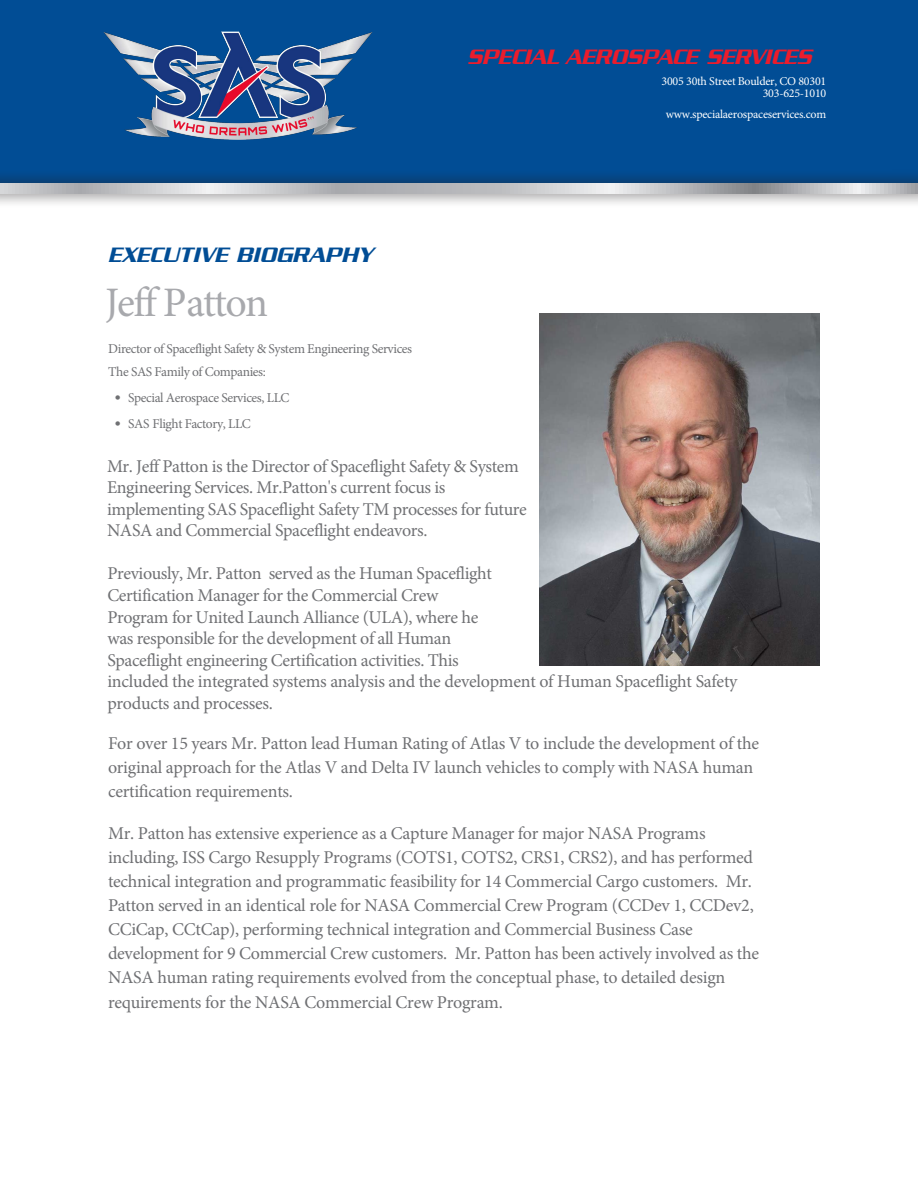
<style>
.page{position:relative;width:918px;height:1188px;background:#fff}
.page>*{position:absolute;margin:0;border:0;box-sizing:border-box;transform-origin:0 0}
.t1{font:42px "Minion Pro";letter-spacing:-.04em;color:#a8a9ad}
.t2{font:italic 500 22.5px "Serpentine";letter-spacing:-.015em;color:#eb1c2c}
.t3{font:italic 500 22.5px "Serpentine";color:#014d95}
.t4{font:18px/24px "Minion Pro";letter-spacing:-.015em;color:#6f7073}
.t5{font:18px/21.6px "Minion Pro";letter-spacing:-.02em;color:#707174}
.t6{font:13.5px/22.8px "Minion Pro";letter-spacing:-.03em;color:#6f7073}
.t7{font:300 13.5px "DIN";color:#6f7073}
.t8{font:12px/12px "Minion Pro";letter-spacing:-.02em;color:#fff;text-align:right}
</style>
<div class="page">
<div style="left:0;top:0;width:918px;height:190px;background:#014d95"></div>
<div style="left:0;top:168px;width:918px;height:40px;background:#231f20;opacity:.75"></div>
<svg style="left:0;top:184px;width:918px;height:9px"></svg>
<img style="left:539px;top:313px;width:280px;height:353px">
<img style="left:103px;top:31px;width:270px;height:109px">
<p class="t3" style="left:108px;top:242px;width:266px">EXECUTIVE BIOGRAPHY</p>
<h1 class="t1" style="left:105px;top:274px;width:165px">Jeff Patton</h1>
<p class="t6" style="left:108px;top:338px;width:305px">Director of Spaceflight Safety &amp; System Engineering Services<br>The SAS Family of Companies:</p>
<p class="t7" style="left:114px;top:389px;width:9px">•</p>
<p class="t7" style="left:114px;top:415px;width:9px">•</p>
<p class="t6" style="left:128px;top:386px;width:163px">Special Aerospace Services, LLC</p>
<p class="t6" style="left:128px;top:413px;width:124px">SAS Flight Factory, LLC</p>
<p class="t2" style="left:467px;top:44px;width:346px">SPECIAL AEROSPACE SERVICES</p>
<p class="t8" style="left:662px;top:75px;width:166px">3005 30th Street Boulder, CO 80301<br>303-625-1010</p>
<p class="t8" style="left:666px;top:108px;width:162px">www.specialaerospaceservices.com</p>
<p class="t5" style="left:107px;top:455px;width:421px">Mr. Jeff Patton is the Director of Spaceflight Safety &amp; System Engineering Services. Mr.Pattons' current focus is implementing SAS Spaceflight Safety TM processes for future NASA and Commercial Spaceflight endeavors.</p>
<p class="t5" style="left:107px;top:563px;width:386px">Previously, Mr. Patton served as the Human Spaceflight Certification Manager for the Commercial Crew Program for United Launch Alliance (ULA ,) where he was responsible for the development of all Human Spaceflight engineering Certification activities. This</p>
<p class="t4" style="left:107px;top:671px;width:632px;line-height:21.6px">included the integrated systems analysis and the development of Human Spaceflight Safety products and processes.</p>
<p class="t4" style="left:108px;top:731px;width:653px">For over 15 years Mr. Patton lead Human Rating of Atlas V to include the development of the original approach for the Atlas V and Delta IV launch vehicles to comply with NASA human certification requirements.</p>
<p class="t4" style="left:108px;top:821px;width:653px">Mr. Patton has extensive experience as a Capture Manager for major NASA Programs including, ISS Cargo Resupply Programs (COTS1, COTS2, CRS1, CRS ,)2 and has performed technical integration and programmatic feasibility for 14 Commercial Cargo customers. Mr.<br>Patton served in an identical role for NASA Commercial Crew Program (CCDev 1, CCDev2, CCiCap, CCtCap ,) performing technical integration and Commercial Business Case development for 9 Commercial Crew customers. Mr. Patton has been actively involved as the NASA human rating requirements evolved from the conceptual phase to, detailed design requirements for the NASA Commercial Crew Program.</p>
</div>
